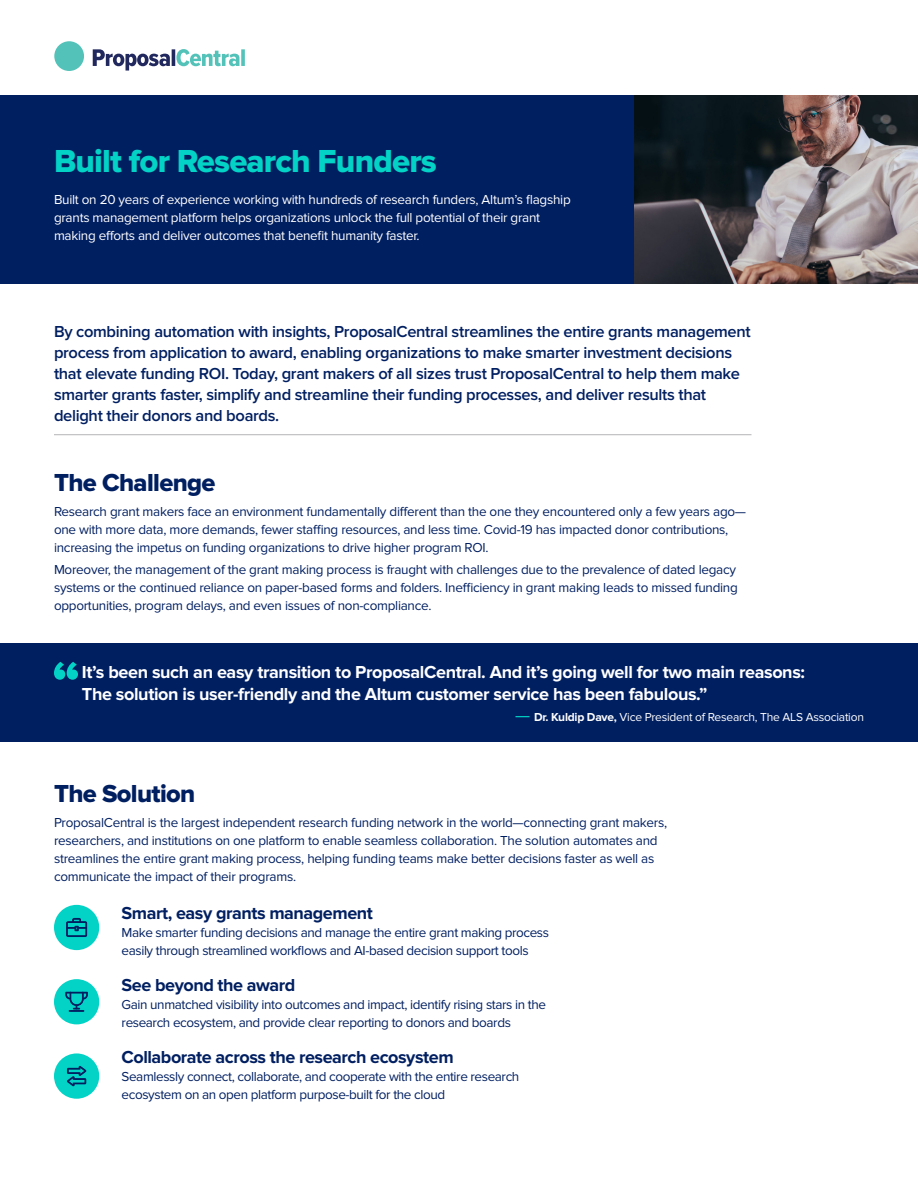
<style>
.page{position:relative;width:918px;height:1188px;background:#fff}
.page>*{position:absolute;margin:0;border:0;box-sizing:border-box;transform-origin:0 0}
.cover_title{font:33px "Proxima Nova Extrabld";letter-spacing:-.025em;color:#03d3c6}
.t1{font:25.5px "Proxima Nova Extrabld";letter-spacing:-.025em;color:#001f61}
.quote{font:700 18px/21.8px "Proxima Nova";letter-spacing:-.02em;color:#fff}
.t2{font:700 18px "Proxima Nova";letter-spacing:-.025em;color:#001f61}
.t3{font:600 16.5px/21px "Proxima Nova";letter-spacing:-.02em;color:#001f61}
.body{font:13.5px/18px "Proxima Nova";letter-spacing:-.02em;color:#001f61}
.body-2{font:13.5px/18px "Proxima Nova";letter-spacing:-.02em;color:#fff}
.quote-2{font:12px "Proxima Nova";letter-spacing:-.02em;color:#fff}
.s1{font-size:18px;color:#03d3c6}
.s2{font-weight:700}
</style>
<div class="page">
<svg style="left:93px;top:49px;width:152px;height:22px"></svg>
<div style="left:54px;top:41px;width:30px;height:30px;background:#53c2b8;border-radius:50%"></div>
<div style="left:0;top:95px;width:918px;height:189px;background:#001f61"></div>
<img style="left:634px;top:95px;width:284px;height:189px">
<hr style="left:54px;top:434px;width:698px;height:1px;background:#b4b4b7">
<div style="left:0;top:644px;width:918px;height:98px;background:#001f61"></div>
<svg style="left:54px;top:662px;width:24px;height:18px"></svg>
<div style="left:54px;top:979px;width:45px;height:45px;background:#03d3c6;border-radius:50%"></div>
<svg style="left:65px;top:992px;width:23px;height:20px"></svg>
<div style="left:54px;top:905px;width:45px;height:45px;background:#03d3c6;border-radius:50%"></div>
<svg style="left:66px;top:918px;width:21px;height:19px"></svg>
<div style="left:54px;top:1053px;width:45px;height:46px;background:#03d3c6;border-radius:50%"></div>
<svg style="left:67px;top:1066px;width:19px;height:20px"></svg>
<p class="cover_title" style="left:54px;top:142px;width:384px">Built for Research Funders</p>
<p class="body-2" style="left:54px;top:190px;width:518px">Built on 20 years of experience working with hundreds of research funders, Altum’s flagship grants management platform helps organizations unlock the full potential of their grant making efforts and deliver outcomes that benefit humanity faster.</p>
<p class="t3" style="left:54px;top:321px;width:698px">By combining automation with insights, ProposalCentral streamlines the entire grants management process from application to award, enabling organizations to make smarter investment decisions that elevate funding ROI. Today, grant makers of all sizes trust ProposalCentral to help them make smarter grants faster, simplify and streamline their funding processes, and deliver results that delight their donors and boards.</p>
<p class="t1" style="left:54px;top:468px;width:163px">The Challenge</p>
<p class="body" style="left:54px;top:503px;width:694px">Research grant makers face an environment fundamentally different than the one they encountered only a few years ago— one with more data, more demands, fewer staffing resources, and less time. Covid-19 has impacted donor contributions, increasing the impetus on funding organizations to drive higher program ROI.</p>
<p class="body" style="left:54px;top:561px;width:685px">Moreover, the management of the grant making process is fraught with challenges due to the prevalence of dated legacy systems or the continued reliance on paper-based forms and folders. Inefficiency in grant making leads to missed funding opportunities, program delays, and even issues of non-compliance.</p>
<p class="quote" style="left:55px;top:662px;width:725px">It’s been such an easy transition to ProposalCentral. And it’s going well for two main reason :<br>The solution s user-friendly and the Altum customer s vice has been fabulous.”</p>
<p class="quote-2" style="left:542px;top:711px;width:350px"><span class="s1">—</span> <span class="s2">Dr. Kuldip Dav ,</span> Vice President of Research, The ALS Ass ciation</p>
<p class="quote" style="left:82px;top:662px;width:725px">It’s been such an easy transition to ProposalCentral. And it’s going well for two main reasons:<br>The solution is user-friendly and the Altum customer service has been fabulous.”</p>
<p class="quote-2" style="left:515px;top:711px;width:350px"><span class="s1">—</span> <span class="s2">Dr. Kuldip Dave,</span> Vice President of Research, The ALS Association</p>
<p class="t1" style="left:54px;top:779px;width:143px">The Solution</p>
<p class="body" style="left:54px;top:813px;width:615px">ProposalCentral is the largest independent research funding network in the world—connecting grant makers, researchers, and institutions on one platform to enable seamless collaboration. The solution automates and streamlines the entire grant making process, helping funding teams make better decisions faster as well as communicate the impact of their programs.</p>
<h3 class="t2" style="left:122px;top:903px;width:253px">Smart, easy grants management</h3>
<p class="body" style="left:122px;top:924px;width:429px">Make smarter funding decisions and manage the entire grant making process easily through streamlined workflows and AI-based decision support tools</p>
<h3 class="t2" style="left:122px;top:975px;width:175px">See beyond the award</h3>
<p class="body" style="left:122px;top:996px;width:426px">Gain unmatched visibility into outcomes and impact, identify rising stars in the research ecosystem, and provide clear reporting to donors and boards</p>
<h3 class="t2" style="left:122px;top:1046px;width:334px">Collaborate across the research ecosystem</h3>
<p class="body" style="left:122px;top:1067px;width:399px">Seamlessly connect, collaborate, and cooperate with the entire research ecosystem on an open platform purpose-built for the cloud</p>
</div>
